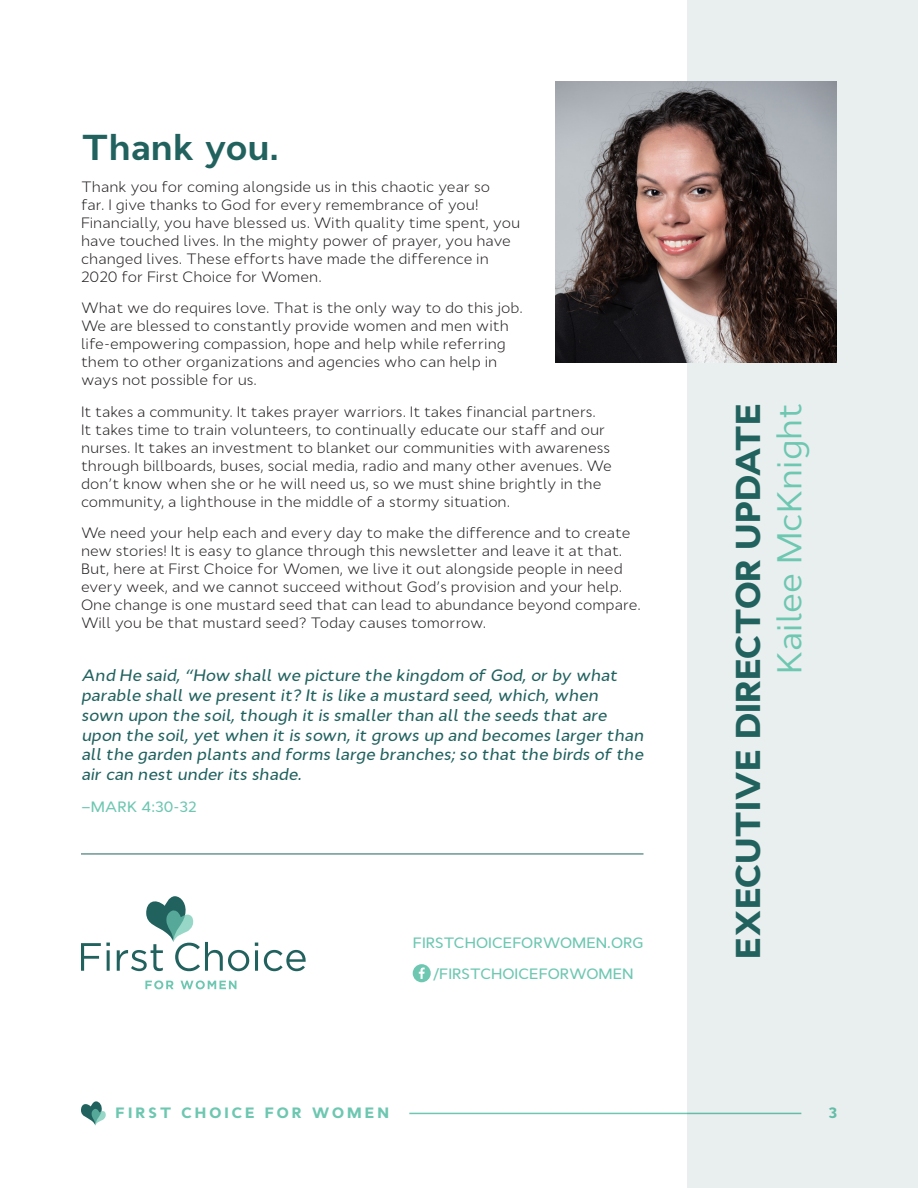
<style>
.page{position:relative;width:918px;height:1188px;background:#fff}
.page>*{position:absolute;margin:0;border:0;box-sizing:border-box;transform-origin:0 0}
.t1{font:700 36px "Cyntho Pro";color:#21625f}
.t2{font:900 34.5px "Cyntho Pro";color:#21625f}
.t3{font:34.5px "Cyntho Pro";color:#6dc7b1}
.t4{font:italic 500 16.5px/19.8px "Cyntho Pro";color:#21625f}
.t5{font:300 15px/18px "Cyntho Pro";color:#231f20}
.t6{font:500 15px "Cyntho Pro";color:#6dc7b1}
.t7{font:900 15px "Cyntho Pro";letter-spacing:.2em;color:#6dc7b1}
</style>
<div class="page">
<hr style="left:409px;top:1113px;width:392px;height:1px;background:#6dc7b1">
<svg style="left:81px;top:1101px;width:25px;height:24px"></svg>
<div style="left:687px;top:0;width:231px;height:1188px;background:#e9efef"></div>
<img style="left:556px;top:81px;width:281px;height:281px">
<hr style="left:81px;top:854px;width:563px;height:1px;background:#21625f">
<svg style="left:81px;top:943px;width:29px;height:28px"></svg>
<hr style="left:107px;top:950px;width:3px;height:21px;background:#21625f">
<hr style="left:255px;top:950px;width:3px;height:21px;background:#21625f">
<svg style="left:264px;top:950px;width:42px;height:21px"></svg>
<svg style="left:145px;top:981px;width:29px;height:8px"></svg>
<svg style="left:181px;top:981px;width:55px;height:8px"></svg>
<svg style="left:117px;top:896px;width:132px;height:75px"></svg>
<svg style="left:413px;top:964px;width:18px;height:18px"></svg>
<p class="t1" style="left:81px;top:125px;width:200px">Thank you.</p>
<p class="t5" style="left:81px;top:177px;width:441px">Thank you for coming alongside us in this chaotic year so<br>far. I give thanks to God for every remembrance of you!<br>Financially, you have blessed us. With quality time spent, you have touched lives. In the mighty power of prayer, you have changed lives. These efforts have made the difference in 2020 for First Choice for Women.</p>
<p class="t5" style="left:81px;top:299px;width:444px">What we do requires love. That is the only way to do this job.<br>We are blessed to constantly provide women and men with life-empowering compassion, hope and help while referring them to other organizations and agencies who can help in ways not possible for us.</p>
<p class="t5" style="left:81px;top:402px;width:532px">It takes a community. It takes prayer warriors. It takes financial partners.<br>It takes time to train volunteers, to continually educate our staff and our nurses. It takes an investment to blanket our communities with awareness through billboards, buses, social media, radio and many other avenues. We don’t know when she or he will need us, so we must shine brightly in the community, a lighthouse in the middle of a stormy situation.</p>
<p class="t5" style="left:81px;top:524px;width:561px">We need your help each and every day to make the difference and to create new stories! It is easy to glance through this newsletter and leave it at that.<br>But, here at First Choice for Women, we live it out alongside people in need every week, and we cannot succeed without God’s provision and your help.<br>One change is one mustard seed that can lead to abundance beyond compare.<br>Will you be that mustard seed? Today causes tomorrow.</p>
<p class="t4" style="left:81px;top:666px;width:564px">And He said, “How shall we picture the kingdom of God, or by what parable shall we present it? It is like a mustard seed, which, when sown upon the soil, though it is smaller than all the seeds that are upon the soil, yet when it is sown, it grows up and becomes larger than all the garden plants and forms large branches; so that the birds of the air can nest under its shade.</p>
<p class="t6" style="left:81px;top:797px;width:117px">–MARK 4:30-32</p>
<p class="t6" style="left:413px;top:933px;width:232px">FIRSTCHOICEFORWOMEN.ORG</p>
<p class="t6" style="left:433px;top:965px;width:202px">/FIRSTCHOICEFORWOMEN</p>
<p class="t2" style="left:727px;top:959px;width:558px;rotate:-90deg">EXECUTIVE DIRECTOR UPDATE</p>
<p class="t3" style="left:768px;top:674px;width:273px;rotate:-90deg">Kailee McKnight</p>
<p class="t7" style="left:116px;top:1104px;width:275px">FIRST CHOICE FOR WOMEN</p>
<p class="t7" style="left:828px;top:1104px;width:10px">3</p>
</div>
